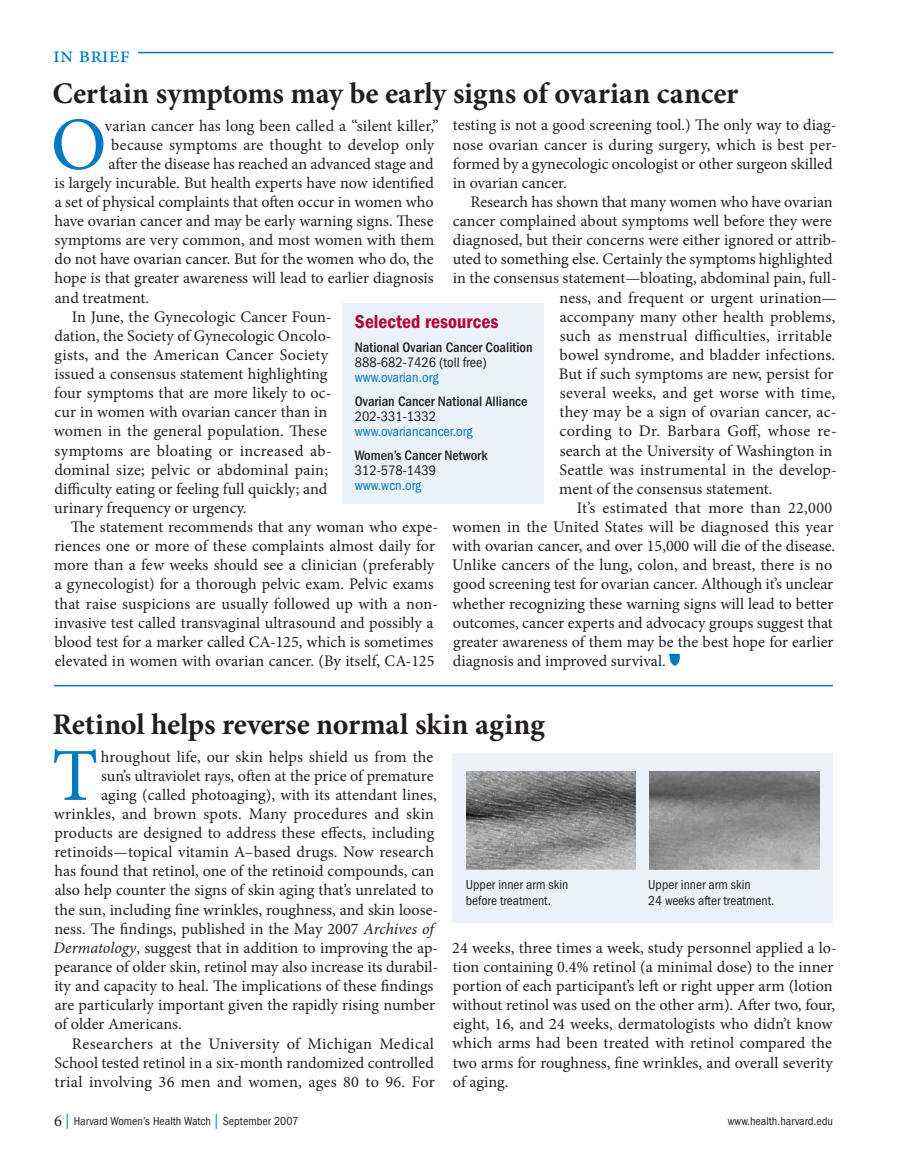
<style>
.page{position:relative;width:905px;height:1161px;background:#fff}
.page>*{position:absolute;margin:0;border:0;box-sizing:border-box;transform-origin:0 0}
.t1{font:75px "Minion Pro";color:#0079c2}
.t2{font:700 30px "Minion Pro";letter-spacing:-.005em;color:#231f20}
.t3{font:22.5px "Minion Pro";color:#0080c6}
.t4{font:19.5px "ITC Franklin Gothic Std Dm Cd";color:#b50536}
.t5{font:16.2px/19px "Minion Pro";letter-spacing:.005em;color:#231f20}
.t6{font:500 condensed 14.25px "ITC Franklin Gothic Std";color:#231f20}
.t7{font:condensed 14.25px "ITC Franklin Gothic Std";color:#0079c2}
.t8{font:condensed 14.25px "ITC Franklin Gothic Std";color:#231f20}
.t9{font:condensed 13.5px/15.8px "ITC Franklin Gothic Std";color:#231f20}
.t10{font:condensed 12px "ITC Franklin Gothic Std";color:#231f20}
.s1{font-style:italic}
.s2{font-family:"Minion Pro";font-stretch:normal;font-size:16.5px}
.s3{font-family:"Minion Pro";font-stretch:normal;font-size:15px;color:#0079c2}
</style>
<div class="page">
<hr style="left:54px;top:685px;width:778px;height:1px;background:#0079c2">
<svg style="left:669px;top:653px;width:11px;height:13px"></svg>
<hr style="left:138px;top:52px;width:695px;height:1px;background:#0079c2">
<div style="left:343px;top:303px;width:201px;height:201px;background:#eaf1f9"></div>
<div style="left:452px;top:754px;width:380px;height:169px;background:#eaf1f9"></div>
<img style="left:466px;top:772px;width:170px;height:97px">
<img style="left:649px;top:772px;width:170px;height:97px">
<h3 class="t3" style="left:53px;top:40px;width:78px">in brief</h3>
<h2 class="t2" style="left:52px;top:72px;width:687px">Certain symptoms may be early signs of ovarian cancer</h2>
<h1 class="t1" style="left:51px;top:95px;width:58px">O</h1>
<p class="t5" style="left:105px;top:116px;width:335px">varian cancer has long been called a “silent killer,”</p>
<p class="t5" style="left:453px;top:116px;width:385px">testing is not a good screening tool.) The only way to diag&shy;nose ovarian cancer is during surgery, which is best per&shy;formed by a gynecologic oncologist or other surgeon skilled in ovarian cancer.</p>
<p class="t5" style="left:470px;top:192px;width:364px">Research has shown that many women who have ovarian</p>
<p class="t5" style="left:453px;top:211px;width:380px">cancer complained about symptoms well before they were</p>
<p class="t5" style="left:453px;top:231px;width:385px">diagnosed, but their concerns were either ignored or attrib-</p>
<p class="t5" style="left:452px;top:250px;width:381px">uted to something else. Certainly the symptoms highlighted</p>
<p class="t5" style="left:453px;top:269px;width:385px">in the consensus statement—bloating, abdominal pain, full-</p>
<p class="t5" style="left:559px;top:288px;width:279px">ness, and frequent or urgent urination—</p>
<p class="t5" style="left:559px;top:307px;width:277px">accompany many other health problems,</p>
<p class="t5" style="left:559px;top:326px;width:274px">such as menstrual difficulties, irritable</p>
<p class="t5" style="left:559px;top:345px;width:277px">bowel syndrome, and bladder infections.</p>
<p class="t5" style="left:559px;top:365px;width:276px">But if such symptoms are new, persist for</p>
<p class="t5" style="left:559px;top:384px;width:277px">several weeks, and get worse with time,</p>
<p class="t5" style="left:559px;top:403px;width:279px">they may be a sign of ovarian cancer, ac-</p>
<p class="t5" style="left:559px;top:422px;width:279px">cording to Dr. Barbara Goff, whose re-</p>
<p class="t5" style="left:559px;top:441px;width:274px">search at the University of Washington in</p>
<p class="t5" style="left:559px;top:460px;width:279px">Seattle was instrumental in the develop-</p>
<p class="t5" style="left:559px;top:479px;width:215px">ment of the consensus statement.</p>
<p class="t5" style="left:577px;top:498px;width:257px">It’s estimated that more than 22,000</p>
<p class="t5" style="left:452px;top:518px;width:382px">women in the United States will be diagnosed this year</p>
<p class="t5" style="left:452px;top:537px;width:384px">with ovarian cancer, and over 15,000 will die of the disease.</p>
<p class="t5" style="left:452px;top:556px;width:381px">Unlike cancers of the lung, colon, and breast, there is no</p>
<p class="t5" style="left:453px;top:575px;width:381px">good screening test for ovarian cancer. Although it’s unclear</p>
<p class="t5" style="left:452px;top:594px;width:382px">whether recognizing these warning signs will lead to better</p>
<p class="t5" style="left:453px;top:613px;width:381px">outcomes, cancer experts and advocacy groups suggest that</p>
<p class="t5" style="left:453px;top:632px;width:382px">greater awareness of them may be the best hope for earlier</p>
<p class="t5" style="left:453px;top:651px;width:214px">diagnosis and improved survival.</p>
<p class="t5" style="left:111px;top:135px;width:325px">because symptoms are thought to develop only</p>
<p class="t5" style="left:108px;top:154px;width:327px">after the disease has reached an advanced stage and</p>
<p class="t5" style="left:54px;top:173px;width:381px">is largely incurable. But health experts have now identified</p>
<p class="t5" style="left:55px;top:192px;width:380px">a set of physical complaints that often occur in women who</p>
<p class="t5" style="left:54px;top:212px;width:380px">have ovarian cancer and may be early warning signs. These</p>
<p class="t5" style="left:55px;top:231px;width:381px">symptoms are very common, and most women with them</p>
<p class="t5" style="left:54px;top:250px;width:380px">do not have ovarian cancer. But for the women who do, the</p>
<p class="t5" style="left:54px;top:269px;width:381px">hope is that greater awareness will lead to earlier diagnosis</p>
<p class="t5" style="left:55px;top:288px;width:96px">and treatment.</p>
<p class="t5" style="left:72px;top:307px;width:261px">In June, the Gynecologic Cancer Foun-</p>
<p class="t5" style="left:54px;top:326px;width:279px">dation, the Society of Gynecologic Oncolo-</p>
<p class="t5" style="left:55px;top:345px;width:275px">gists, and the American Cancer Society</p>
<p class="t5" style="left:54px;top:364px;width:274px">issued a consensus statement highlighting</p>
<p class="t5" style="left:54px;top:384px;width:279px">four symptoms that are more likely to oc-</p>
<p class="t5" style="left:54px;top:403px;width:274px">cur in women with ovarian cancer than in</p>
<p class="t5" style="left:54px;top:422px;width:275px">women in the general population. These</p>
<p class="t5" style="left:55px;top:441px;width:279px">symptoms are bloating or increased ab-</p>
<p class="t5" style="left:54px;top:460px;width:275px">dominal size; pelvic or abdominal pain;</p>
<p class="t5" style="left:54px;top:479px;width:274px">difficulty eating or feeling full quickly; and</p>
<p class="t5" style="left:54px;top:498px;width:194px">urinary frequency or urgency.</p>
<p class="t5" style="left:71px;top:517px;width:369px">The statement recommends that any woman who expe-</p>
<p class="t5" style="left:54px;top:537px;width:382px">riences one or more of these complaints almost daily for</p>
<p class="t5" style="left:54px;top:556px;width:382px">more than a few weeks should see a clinician (preferably</p>
<p class="t5" style="left:55px;top:575px;width:380px">a gynecologist) for a thorough pelvic exam. Pelvic exams</p>
<p class="t5" style="left:54px;top:594px;width:385px">that raise suspicions are usually followed up with a non-</p>
<p class="t5" style="left:54px;top:613px;width:381px">invasive test called transvaginal ultrasound and possibly a</p>
<p class="t5" style="left:55px;top:632px;width:380px">blood test for a marker called CA-125, which is sometimes</p>
<p class="t5" style="left:55px;top:651px;width:381px">elevated in women with ovarian cancer. (By itself, CA-125</p>
<p class="t4" style="left:355px;top:311px;width:145px">Selected resources</p>
<p class="t6" style="left:355px;top:339px;width:179px">National Ovarian Cancer Coalition</p>
<p class="t8" style="left:355px;top:355px;width:133px">888-682-7426 (toll free)</p>
<p class="t7" style="left:355px;top:370px;width:85px">www.ovarian.org</p>
<p class="t6" style="left:355px;top:393px;width:174px">Ovarian Cancer National Alliance</p>
<p class="t8" style="left:355px;top:409px;width:83px">202-331-1332</p>
<p class="t7" style="left:355px;top:424px;width:119px">www.ovariancancer.org</p>
<p class="t6" style="left:355px;top:447px;width:134px">Women’s Cancer Network</p>
<p class="t8" style="left:355px;top:463px;width:83px">312-578-1439</p>
<p class="t7" style="left:355px;top:478px;width:68px">www.wcn.org</p>
<h2 class="t2" style="left:52px;top:703px;width:494px">Retinol helps reverse normal skin aging</h2>
<h1 class="t1" style="left:52px;top:726px;width:48px">T</h1>
<p class="t5" style="left:101px;top:747px;width:334px">hroughout life, our skin helps shield us from the</p>
<p class="t5" style="left:101px;top:766px;width:334px">sun’s ultraviolet rays, often at the price of premature</p>
<p class="t5" style="left:101px;top:785px;width:337px">aging (called photoaging), with its attendant lines,</p>
<p class="t5" style="left:54px;top:804px;width:382px">wrinkles, and brown spots. Many procedures and skin</p>
<p class="t5" style="left:54px;top:824px;width:381px">products are designed to address these effects, including</p>
<p class="t5" style="left:54px;top:843px;width:381px">retinoids—topical vitamin A–based drugs. Now research</p>
<p class="t5" style="left:54px;top:862px;width:381px">has found that retinol, one of the retinoid compounds, can</p>
<p class="t5" style="left:55px;top:881px;width:380px">also help counter the signs of skin aging that’s unrelated to</p>
<p class="t5" style="left:54px;top:900px;width:385px">the sun, including fine wrinkles, roughness, and skin loose-</p>
<p class="t5" style="left:54px;top:919px;width:381px">ness. The findings, published in the May 2007 <span class="s1">Archives of</span></p>
<p class="t5" style="left:54px;top:938px;width:386px"><span class="s1">Dermatology</span>, suggest that in addition to improving the ap-</p>
<p class="t5" style="left:54px;top:957px;width:385px">pearance of older skin, retinol may also increase its durabil-</p>
<p class="t5" style="left:54px;top:976px;width:380px">ity and capacity to heal. The implications of these findings</p>
<p class="t5" style="left:55px;top:996px;width:382px">are particularly important given the rapidly rising number</p>
<p class="t5" style="left:54px;top:1015px;width:129px">of older Americans.</p>
<p class="t5" style="left:72px;top:1034px;width:363px">Researchers at the University of Michigan Medical</p>
<p class="t5" style="left:54px;top:1053px;width:381px">School tested retinol in a six-month randomized controlled</p>
<p class="t5" style="left:54px;top:1072px;width:382px">trial involving 36 men and women, ages 80 to 96. For</p>
<p class="t9" style="left:466px;top:877px;width:104px">Upper inner arm skin before treatment.</p>
<p class="t9" style="left:648px;top:877px;width:128px">Upper inner arm skin<br>24 weeks after treatment.</p>
<p class="t5" style="left:452px;top:938px;width:386px">24 weeks, three times a week, study personnel applied a lo&shy;tion containing 0.4% retinol (a minimal dose) to the inner portion of each participant’s left or right upper arm (lotion without retinol was used on the other arm). After two, four, eight, 16, and 24 weeks, dermatologists who didn’t know which arms had been treated with retinol compared the two arms for roughness, fine wrinkles, and overall severity of aging.</p>
<p class="t10" style="left:54px;top:1114px;width:246px"><span class="s2">6</span> <span class="s3">|</span> Harvard Women’s Health Watch <span class="s3">|</span> September 2007</p>
<p class="t10" style="left:727px;top:1114px;width:107px">www.health.harvard.edu</p>
</div>
